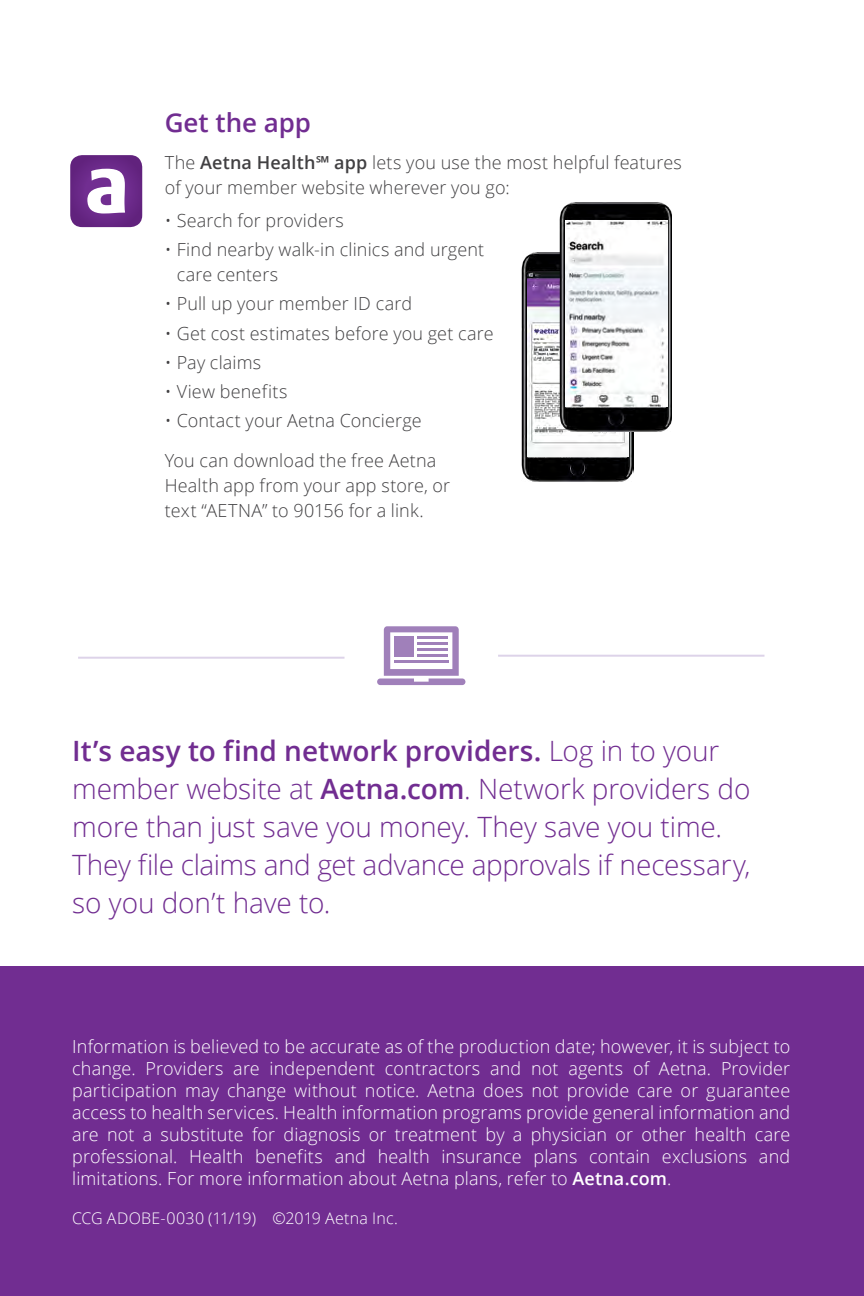
<style>
.page{position:relative;width:864px;height:1296px;background:#fff}
.page>*{position:absolute;margin:0;border:0;box-sizing:border-box;transform-origin:0 0}
.t1{font:300 28px/38px "Open Sans";letter-spacing:-.005em;color:#712d91}
.t2{font:600 26px "Open Sans";color:#712d91}
.t3{font:300 18px/22px "Open Sans";letter-spacing:.01em;color:#fff;text-align:justify}
.t4{font:300 18px/25px "Open Sans";letter-spacing:.01em;color:#414042}
.t5{font:300 16px "Open Sans";letter-spacing:.015em;color:#fff}
.s1{font-weight:600}
</style>
<div class="page">
<div style="left:0;top:966px;width:864px;height:330px;background:#712d91"></div>
<hr style="left:498px;top:655px;width:266px;height:2px;background:#ddd3e9">
<hr style="left:78px;top:657px;width:267px;height:2px;background:#ddd3e9">
<svg style="left:70px;top:155px;width:72px;height:72px"></svg>
<img style="left:521px;top:251px;width:113px;height:230px">
<img style="left:528px;top:271px;width:101px;height:186px">
<img style="left:560px;top:202px;width:112px;height:229px">
<img style="left:566px;top:221px;width:101px;height:185px">
<div style="left:377px;top:679px;width:88px;height:6px;background:#a080ba;border-radius:3px"></div>
<svg style="left:384px;top:626px;width:75px;height:50px"></svg>
<div style="left:394px;top:636px;width:20px;height:21px;background:#a080ba"></div>
<hr style="left:394px;top:661px;width:54px;height:2px;background:#a080ba">
<hr style="left:417px;top:655px;width:31px;height:2px;background:#a080ba">
<hr style="left:417px;top:649px;width:31px;height:2px;background:#a080ba">
<hr style="left:417px;top:643px;width:31px;height:2px;background:#a080ba">
<hr style="left:417px;top:636px;width:31px;height:3px;background:#a080ba">
<h2 class="t2" style="left:165px;top:105px;width:148px">Get the app</h2>
<p class="t4" style="left:165px;top:150px;width:519px">The <span class="s1">Aetna Health℠ app</span> lets you use the most helpful features of your member website wherever you go:</p>
<p class="t4" style="left:165px;top:207px;width:181px">• Search for providers</p>
<p class="t4" style="left:177px;top:236px;width:309px;text-indent:-12px">• Find nearby walk-in clinics and urgent care centers</p>
<p class="t4" style="left:165px;top:291px;width:249px">• Pull up your member ID card</p>
<p class="t4" style="left:165px;top:320px;width:330px">• Get cost estimates before you get care</p>
<p class="t4" style="left:165px;top:349px;width:98px">• Pay claims</p>
<p class="t4" style="left:165px;top:379px;width:124px">• View benefits</p>
<p class="t4" style="left:165px;top:408px;width:258px">• Contact your Aetna Concierge</p>
<p class="t4" style="left:165px;top:447px;width:287px">You can download the free Aetna<br>Health app from your app store, or text “AETNA” to 90156 for a link.</p>
<p class="t1" style="left:72px;top:731px;width:680px"><span class="s1">It’s easy to find network providers.</span> Log in to your member website at <span class="s1">Aetna.com</span>. Network providers do more than just save you money. They save you time.<br>They file claims and get advance approvals if necessary, so you don’t have to.</p>
<p class="t3" style="left:72px;top:1035px;width:720px">Information is believed to be accurate as of the production date; however, it is subject to change. Providers are independent contractors and not agents of Aetna. Provider participation may change without notice. Aetna does not provide care or guarantee access to health services. Health information programs provide general information and are not a substitute for diagnosis or treatment by a physician or other health care professional. Health benefits and health insurance plans contain exclusions and limitations. For more information about Aetna plans, refer to <span class="s1">Aetna.com</span>.</p>
<p class="t5" style="left:72px;top:1207px;width:186px">CCG ADOBE -0030 (11/19)</p>
<p class="t5" style="left:273px;top:1207px;width:127px">©2019 Aetna Inc.</p>
</div>
